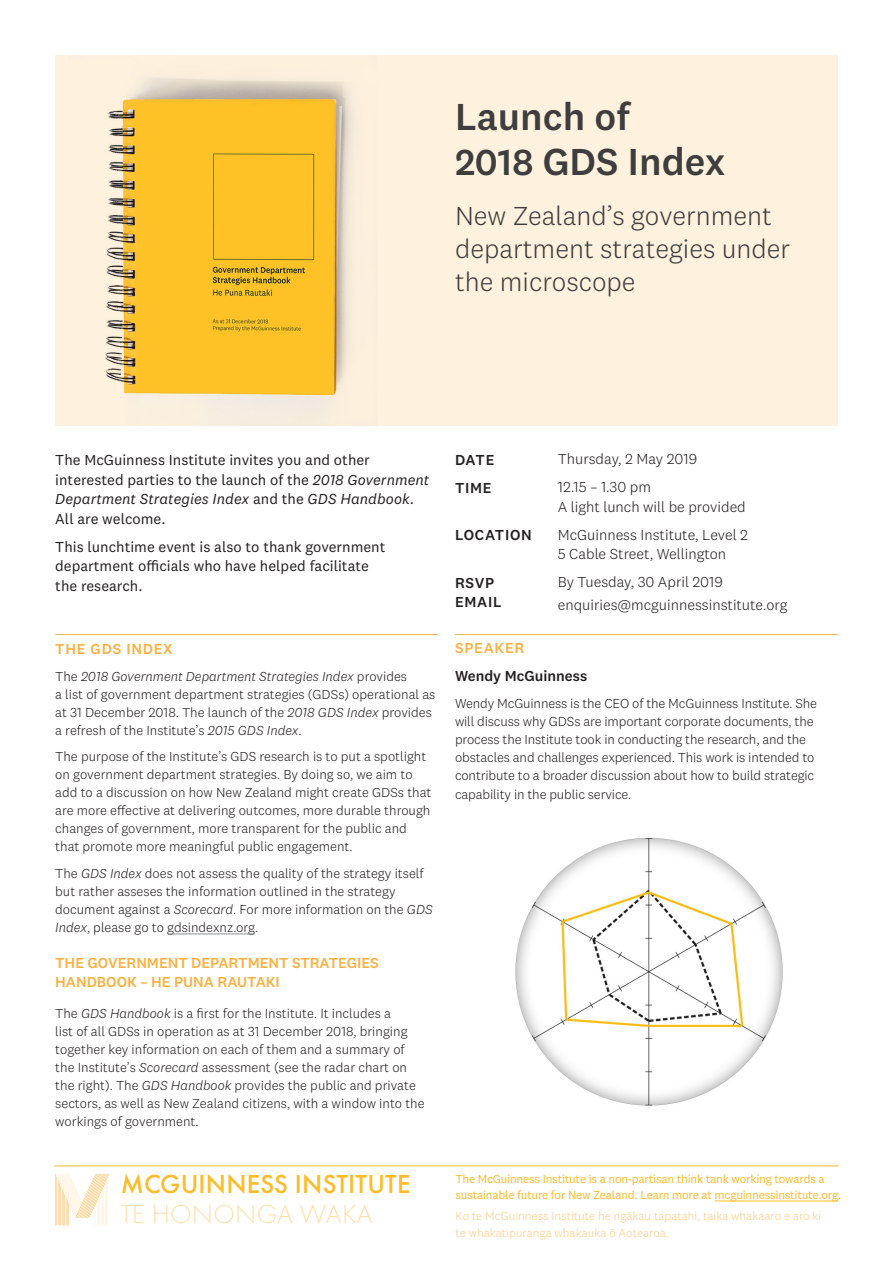
<style>
.page{position:relative;width:893px;height:1263px;background:#fff}
.page>*{position:absolute;margin:0;border:0;box-sizing:border-box;transform-origin:0 0}
.Paragraph_Style_2{font:500 39px/45px "National 2";color:#3e3e3f}
.Paragraph_Style_2-2{font:300 27px/33px "National 2";color:#3e3e3f}
.t1{font:500 27px/30px "Futura PT";letter-spacing:.01em;color:#fdbb27}
.body_copy{font:15px/19.5px "National 2";color:#231f20}
.body_copy-2{font:300 15px/19.5px "National 2";color:#231f20}
.body_copy-3{font:500 15px/19.5px "National 2";color:#fbb03f}
.body_copy-4{font:500 15px/19.5px "National 2";letter-spacing:.05em;color:#231f20}
.body_copy-5{font:500 15px "National 2";color:#231f20}
.bold_caps{font:500 15px "National 2";letter-spacing:.05em;color:#fbb03f}
.body_copy-6{font:500 15px "National 2";letter-spacing:.03em;color:#231f20}
.body_copy-7{font:500 15px "National 2";letter-spacing:.05em;color:#fbb03f}
.body_copy-8{font:300 13.5px/18px "National 2";color:#231f20}
.speakers_list{font:12px/16.5px "National 2";letter-spacing:-.02em;color:#fdbb27}
.speakers_list-2{font:300 12px/16.5px "National 2";color:#fdcd8a}
.s1{font-size:37.5px}
.s2{font-style:italic}
.s3{font-weight:300;color:#ffdfa8}
</style>
<div class="page">
<img style="left:55px;top:55px;width:783px;height:370px">
<hr style="left:168px;top:934px;width:87px;height:1px;background:#8d8f92">
<hr style="left:54px;top:1166px;width:785px;height:1px;background:#fdbb27">
<hr style="left:715px;top:1200px;width:123px;height:1px;background:#fdbb27">
<svg style="left:55px;top:1174px;width:54px;height:51px"></svg>
<hr style="left:55px;top:634px;width:383px;height:1px;background:#fbb03f">
<hr style="left:455px;top:634px;width:383px;height:1px;background:#fbb03f">
<img style="left:515px;top:838px;width:268px;height:268px">
<p class="Paragraph_Style_2" style="left:455px;top:93px;width:272px">Launch of<br><span class="s1">2018</span> GDS Index</p>
<p class="Paragraph_Style_2-2" style="left:455px;top:199px;width:337px">New Zealand’s government department strategies under the microscope</p>
<p class="body_copy" style="left:55px;top:450px;width:376px">The McGuinness Institute invites you and other interested parties to the launch of the <span class="s2">2018 Government Department Strategies Index</span> and the <span class="s2">GDS Handbook</span>.<br>All are welcome.</p>
<p class="body_copy" style="left:55px;top:537px;width:332px">This lunchtime event is also to thank government department officials who have helped facilitate the research.</p>
<p class="bold_caps" style="left:55px;top:640px;width:119px">THE GDS INDEX</p>
<p class="body_copy-8" style="left:55px;top:667px;width:382px">The <span class="s2">2018 Government Department Strategies Index</span> provides<br>a list of government department strategies (GDSs) operational as at 31 December 2018. The launch of the <span class="s2">2018 GDS Index</span> provides a refresh of the Institute’s <span class="s2">2015 GDS Index</span>.</p>
<p class="body_copy-8" style="left:55px;top:748px;width:378px">The purpose of the Institute’s GDS research is to put a spotlight on government department strategies. By doing so, we aim to add to a discussion on how New Zealand might create GDSs that are more effective at delivering outcomes, more durable through changes of government, more transparent for the public and that promote more meaningful public engagement.</p>
<p class="body_copy-8" style="left:55px;top:864px;width:379px">The <span class="s2">GDS Index</span> does not assess the quality of the strategy itself but rather asseses the information outlined in the strategy document against a <span class="s2">Scorecard</span>. For more information on the <span class="s2">GDS Index</span>, please go to gdsindexnz.org.</p>
<p class="body_copy-3" style="left:55px;top:953px;width:325px">THE GOVERNMENT DEPARTMENT STRATEGIES<br>HANDBOOK – HE PUNA RAUTAKI</p>
<p class="body_copy-8" style="left:55px;top:1004px;width:371px">The <span class="s2">GDS Handbook</span> is a first for the Institute. It includes a<br>list of all GDSs in operation as at 31 December 2018, bringing together key information on each of them and a summary of the Institute’s <span class="s2">Scorecard</span> assessment (see the radar chart on the right). The <span class="s2">GDS Handbook</span> provides the public and private sectors, as well as New Zealand citizens, with a window into the workings of government.</p>
<p class="t1" style="left:121px;top:1169px;width:291px">MCGUINNESS INSTITUTE<br><span class="s3">TE HONONGA WAKA</span></p>
<p class="body_copy-6" style="left:455px;top:450px;width:41px">DATE</p>
<p class="body_copy-6" style="left:455px;top:478px;width:38px">TIME</p>
<p class="body_copy-4" style="left:455px;top:525px;width:78px">LOCATION</p>
<p class="body_copy-4" style="left:455px;top:572px;width:48px">RSVP<br>EMAIL</p>
<p class="body_copy-2" style="left:558px;top:449px;width:141px">Thursday, 2 May 2019</p>
<p class="body_copy-2" style="left:558px;top:477px;width:190px">12.15 – 1.30 pm<br>A light lunch will be provided</p>
<p class="body_copy-2" style="left:558px;top:525px;width:192px">McGuinness Institute, Level 2<br>5 Cable Street, Wellington</p>
<p class="body_copy-2" style="left:558px;top:571px;width:231px;line-height:22.5px">By Tuesday, 30 April 2019 enquiries@mcguinnessinstitute.org</p>
<p class="body_copy-7" style="left:455px;top:639px;width:71px">SPEAKER</p>
<p class="body_copy-5" style="left:455px;top:667px;width:134px">Wendy McGuinness</p>
<p class="body_copy-8" style="left:455px;top:694px;width:364px">Wendy McGuinness is the CEO of the McGuinness Institute. She will discuss why GDSs are important corporate documents, the process the Institute took in conducting the research, and the obstacles and challenges experienced. This work is intended to contribute to a broader discussion about how to build strategic</p>
<p class="body_copy-8" style="left:455px;top:786px;width:178px">capability in the public service.</p>
<p class="speakers_list" style="left:455px;top:1170px;width:387px">The McGuinness Institute is a non-partisan think tank working towards a sustainable future for New Zealand. Learn more at mcguinnessinstitute.org.</p>
<p class="speakers_list-2" style="left:455px;top:1208px;width:367px">Ko te McGuinness Institute he ngākau tapatahi, taika whakaaro e aro ki te whakatipuranga whakauka ō Aotearoa.</p>
</div>
